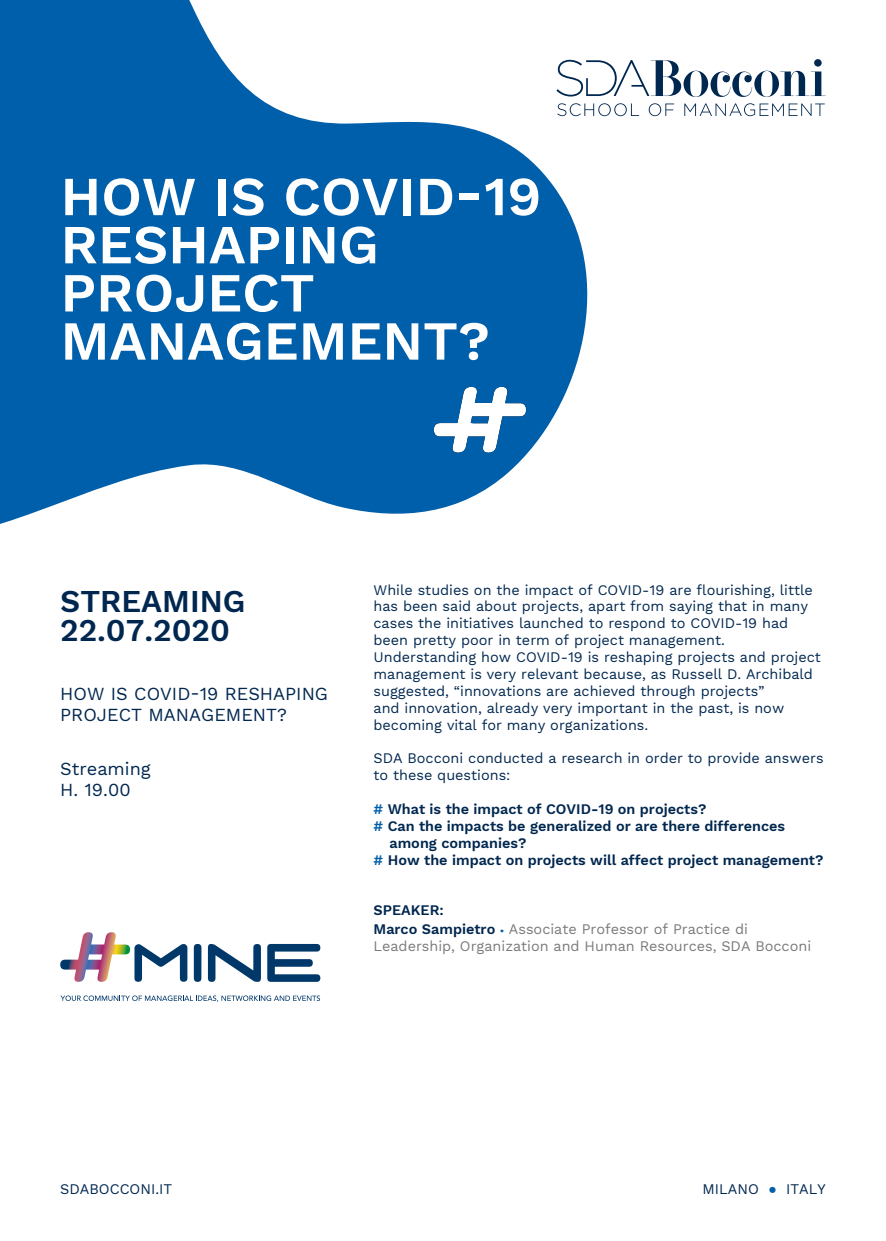
<style>
.page{position:relative;width:886px;height:1241px;background:#fff}
.page>*{position:absolute;margin:0;border:0;box-sizing:border-box;transform-origin:0 0}
.SOTTOTITOLO_3righe{font:600 55px/48.1px "Work Sans";color:#fff}
.DATA{font:600 31.25px/29.4px "Work Sans";color:#00274f}
.TITOLINO{font:18.12px/20.6px "Work Sans";color:#00274f}
.t1{font:14.5px "Work Sans";color:#00274f}
.TESTO_programma{font:14.38px/16.9px "Work Sans";color:#00274f}
.TESTO_programma-2{font:600 14.38px/16.9px "Work Sans";color:#00274f}
.TESTO_programma-3{font:14.38px/16.9px "Work Sans";color:#797979}
.TITOLO_programma{font:600 14.38px "Work Sans";color:#00274f}
.s1{color:#005faa}
.s2{font-weight:600;color:#00274f}
.s3{font-weight:700;color:#005faa}
</style>
<div class="page">
<svg style="left:0;top:0;width:606px;height:524px;fill:#005faa"></svg>
<svg style="left:556px;top:59px;width:270px;height:38px"></svg>
<svg style="left:557px;top:103px;width:82px;height:13px"></svg>
<svg style="left:649px;top:103px;width:25px;height:13px"></svg>
<svg style="left:684px;top:103px;width:141px;height:13px"></svg>
<svg style="left:60px;top:932px;width:260px;height:49px"></svg>
<svg style="left:60px;top:995px;width:260px;height:6px"></svg>
<img style="left:435px;top:387px;width:95px;height:75px">
<p class="SOTTOTITOLO_3righe" style="left:61px;top:175px;width:482px">HOW IS COVID-19<br>RESHAPING</p>
<p class="SOTTOTITOLO_3righe" style="left:61px;top:271px;width:431px">PROJECT<br>MANAGEMENT?</p>
<p class="DATA" style="left:60px;top:588px;width:187px">STREAMING<br>22.07.2020</p>
<p class="TITOLINO" style="left:60px;top:684px;width:269px">HOW IS COVID-19 RESHAPING<br>PROJECT MANAGEMENT?</p>
<p class="TITOLINO" style="left:60px;top:759px;width:92px">Streaming<br>H. 19.00</p>
<p class="TESTO_programma" style="left:373px;top:581px;width:441px">While studies on the impact of COVID-19 are flourishing, little has been said about projects, apart from saying that in many cases the initiatives launched to respond to COVID-19 had been pretty poor in term of project management.</p>
<p class="TESTO_programma" style="left:373px;top:649px;width:449px">Understanding how COVID-19 is reshaping projects and project management is very relevant because, as Russell D. Archibald suggested, “innovations are achieved through projects”<br>and innovation, already very important in the past, is now becoming vital for many organizations.</p>
<p class="TESTO_programma" style="left:373px;top:750px;width:451px">SDA Bocconi conducted a research in order to provide answers to these questions:</p>
<p class="TESTO_programma-2" style="left:373px;top:801px;width:334px"><span class="s1">#</span> What is the impact of COVID-19 on projects?</p>
<p class="TESTO_programma-2" style="left:389px;top:818px;width:397px;text-indent:-16px"><span class="s1">#</span> Can the impacts be generalized or are there differences among companies?</p>
<p class="TESTO_programma-2" style="left:373px;top:851px;width:451px"><span class="s1">#</span> How the impact on projects will affect project management?</p>
<p class="TITOLO_programma" style="left:373px;top:901px;width:72px">SPEAKER:</p>
<p class="TESTO_programma-3" style="left:373px;top:921px;width:439px"><span class="s2">Marco Sampietro</span> <span class="s3">∙</span> Associate Professor of Practice di<br>Leadership, Organization and Human Resources, SDA Bocconi</p>
<p class="t1" style="left:60px;top:1180px;width:113px">SDABOCCONI.IT</p>
<p class="t1" style="left:702px;top:1180px;width:58px">MILANO</p>
<p class="t1" style="left:786px;top:1180px;width:41px">ITALY</p>
</div>
